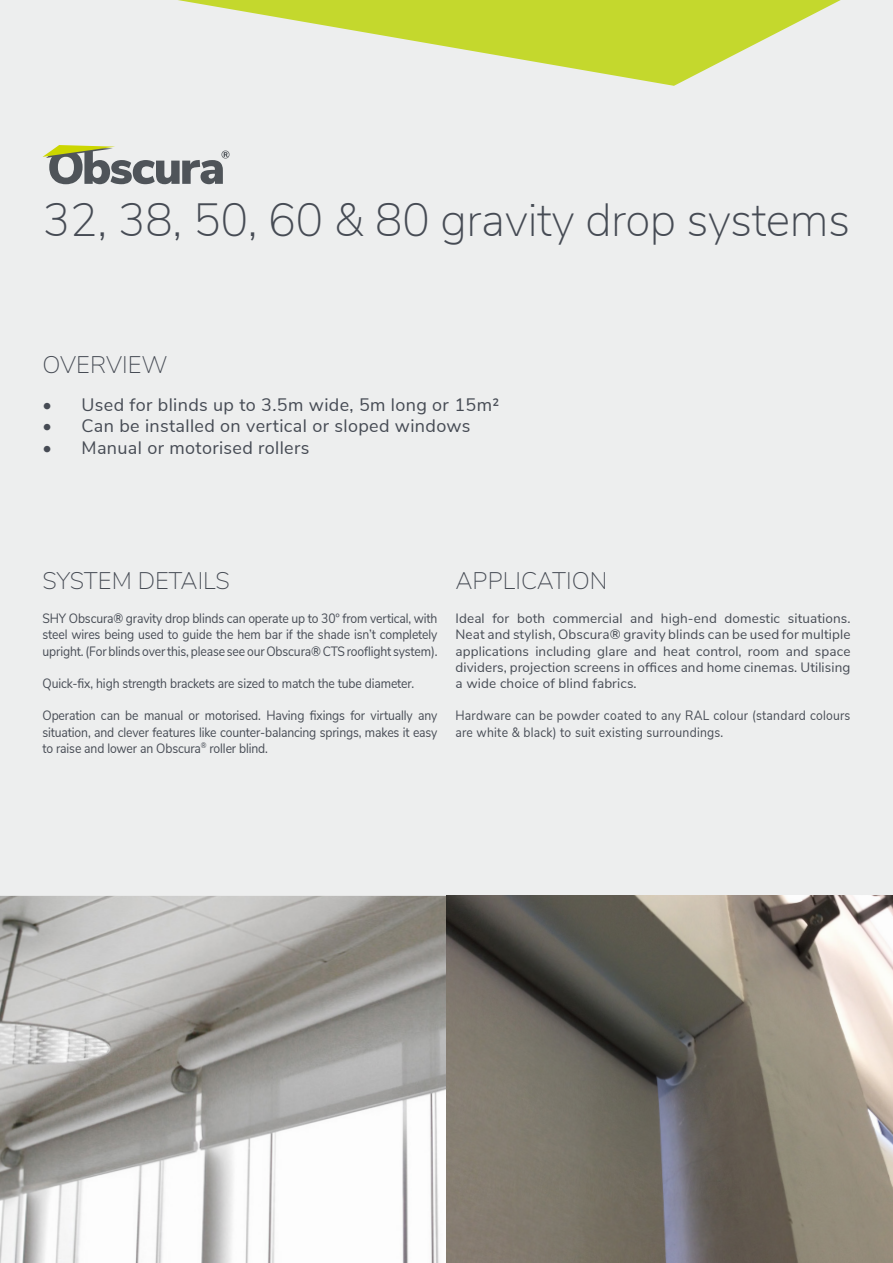
<style>
.page{position:relative;width:893px;height:1263px;background:#fff}
.page>*{position:absolute;margin:0;border:0;box-sizing:border-box;transform-origin:0 0}
.t1{font:200 46.5px "Nunito Sans";letter-spacing:-.01em;color:#464b54}
.t2{font:200 24px "Nunito Sans";color:#464b54}
.t3{font:18px "Nunito Sans";letter-spacing:.02em;color:#464b54}
.t4{font:13.5px/16.2px "Nunito Sans";letter-spacing:-.01em;color:#464b54;text-align:justify;scale:.9 1}
.t5{font:13.5px/16.2px "Nunito Sans";letter-spacing:-.01em;color:#464b54;text-align:justify}
.t6{font:13.5px/16.2px "Nunito Sans";letter-spacing:.02em;color:#464b54;scale:.9 1}
</style>
<div class="page">
<div style="left:0;top:0;width:893px;height:896px;background:#edeeee"></div>
<img style="left:0;top:896px;width:446px;height:367px">
<img style="left:446px;top:896px;width:447px;height:367px">
<svg style="left:178px;top:0;width:663px;height:86px"></svg>
<svg style="left:43px;top:145px;width:186px;height:39px"></svg>
<p class="t1" style="left:43px;top:186px;width:809px">32, 38, 50, 60 &amp; 80 gravity drop systems</p>
<p class="t2" style="left:43px;top:347px;width:127px">OVERVIEW</p>
<p class="t3" style="left:43px;top:391px;width:458px">• Used for blinds up to 3.5m wide, 5m long or 15m²</p>
<p class="t3" style="left:43px;top:413px;width:430px">• Can be installed on vertical or sloped windows</p>
<p class="t3" style="left:43px;top:435px;width:268px">• Manual or motorised rollers</p>
<p class="t2" style="left:43px;top:563px;width:189px">SYSTEM DETAILS</p>
<p class="t4" style="left:43px;top:610px;width:440px">SHY Obscura® gravity drop blinds can operate up to 30° from vertical, with steel wires being used to guide the hem bar if the shade isn’t completely upright. (For blinds over this, please see our Obscura® CTS rooflight system).</p>
<p class="t4" style="left:43px;top:674px;width:415px">Quick-fix, high strength brackets are sized to match the tube diameter.</p>
<p class="t4" style="left:43px;top:707px;width:440px">Operation can be manual or motorised. Having fixings for virtually any situation, and clever features like counter-balancing springs, makes it easy to raise and lower an Obscura<sup>®</sup> roller blind.</p>
<p class="t2" style="left:455px;top:563px;width:153px">APPLICATION</p>
<p class="t5" style="left:455px;top:610px;width:396px">Ideal for both commercial and high-end domestic situations.<br>Neat and stylish, Obscura® gravity blinds can be used for multiple applications including glare and heat control, room and space dividers, projection screens in offices and home cinemas. Utilising a wide choice of blind fabrics.</p>
<p class="t6" style="left:455px;top:707px;width:440px">Hardware can be powder coated to any RAL colour (standard colours are white &amp; black) to suit existing surroundings.</p>
</div>
